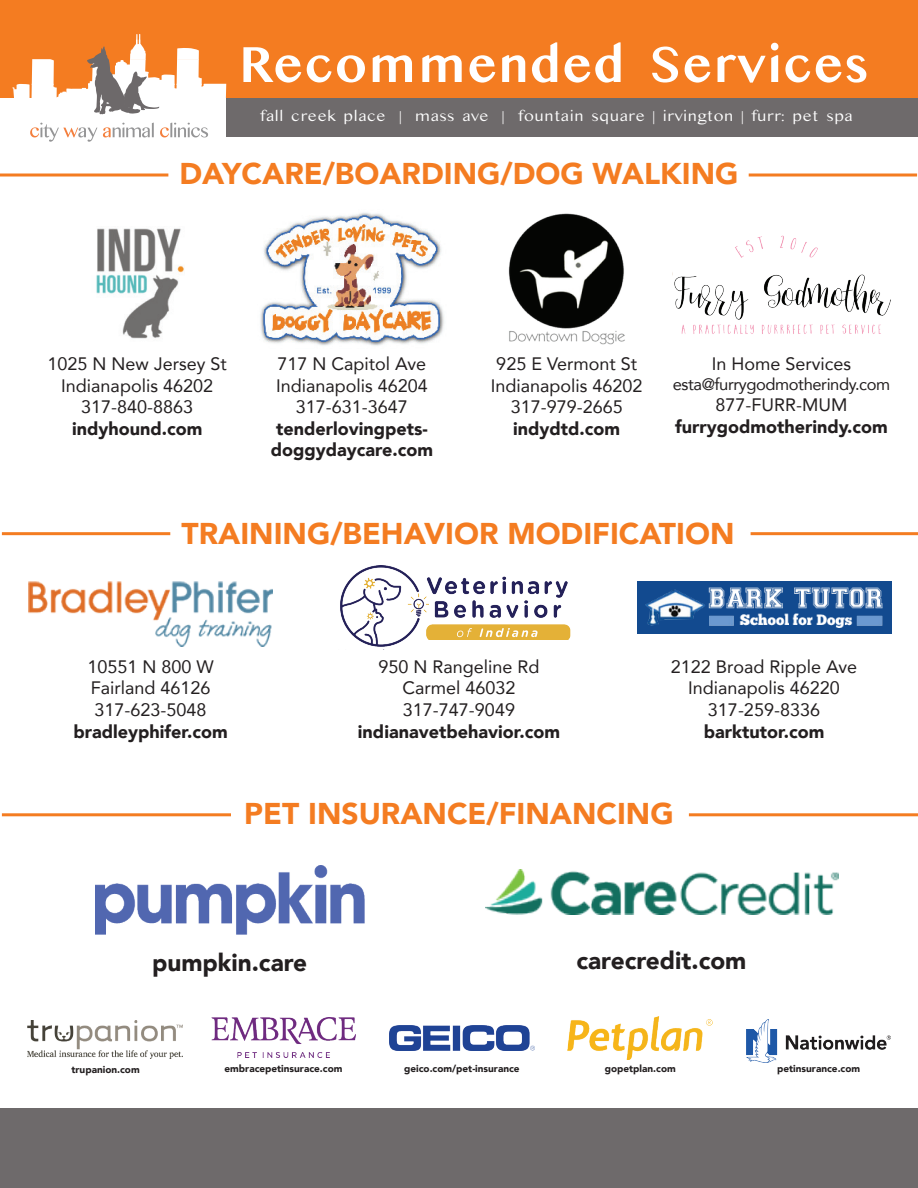
<style>
.page{position:relative;width:918px;height:1188px;background:#fff}
.page>*{position:absolute;margin:0;border:0;box-sizing:border-box;transform-origin:0 0}
.t1{font:700 52.5px "Kannada MN";color:#fff}
.t2{font:900 30px "Avenir";color:#f47c21}
.t3{font:900 24.3px "Avenir";color:#231f20}
.t4{font:18px/21.6px "Avenir";color:#231f20;text-align:center}
.t5{font:900 18px/21.6px "Avenir";color:#231f20}
.t6{font:16.5px "Avenir";letter-spacing:-.025em;color:#231f20}
.t7{font:15px "Kannada MN";color:#fff;scale:1.11 1}
.t8{font:900 10.05px "Avenir";color:#231f20}
</style>
<div class="page">
<div style="left:226px;top:97px;width:692px;height:40px;background:#6e6a6b"></div>
<div style="left:0;top:0;width:918px;height:97px;background:#f47c21"></div>
<svg style="left:13px;top:34px;width:213px;height:80px"></svg>
<svg style="left:30px;top:123px;width:67px;height:19px"></svg>
<svg style="left:103px;top:123px;width:51px;height:14px"></svg>
<svg style="left:160px;top:123px;width:48px;height:14px"></svg>
<img style="left:96px;top:228px;width:88px;height:111px">
<img style="left:260px;top:212px;width:184px;height:134px">
<img style="left:508px;top:213px;width:117px;height:132px">
<hr style="left:0;top:174px;width:168px;height:3px;background:#f47c21">
<hr style="left:749px;top:174px;width:168px;height:3px;background:#f47c21">
<img style="left:672px;top:235px;width:219px;height:99px">
<div style="left:671px;top:327px;width:8px;height:14px;background:#fff"></div>
<hr style="left:2px;top:532px;width:168px;height:3px;background:#f47c21">
<hr style="left:751px;top:532px;width:167px;height:3px;background:#f47c21">
<img style="left:28px;top:581px;width:245px;height:65px">
<div style="left:637px;top:581px;width:254px;height:53px;background:#124a8f"></div>
<img style="left:645px;top:588px;width:238px;height:40px">
<hr style="left:2px;top:813px;width:229px;height:3px;background:#f47c21">
<img style="left:211px;top:1018px;width:145px;height:40px">
<img style="left:390px;top:1025px;width:144px;height:25px">
<img style="left:746px;top:1020px;width:145px;height:43px">
<img style="left:568px;top:1016px;width:145px;height:43px">
<img style="left:486px;top:869px;width:352px;height:46px">
<hr style="left:689px;top:813px;width:229px;height:3px;background:#f47c21">
<div style="left:0;top:1108px;width:918px;height:80px;background:#6e6a6b"></div>
<img style="left:428px;top:576px;width:143px;height:63px">
<img style="left:340px;top:566px;width:88px;height:84px">
<img style="left:27px;top:1020px;width:156px;height:39px">
<img style="left:95px;top:866px;width:269px;height:68px">
<h1 class="t1" style="left:239px;top:33px;width:632px">Recommended Services</h1>
<p class="t7" style="left:260px;top:108px;width:536px">fall creek place | mass ave | fountain square | irvington | furr: pet spa</p>
<h2 class="t2" style="left:179px;top:148px;width:561px">DAYCARE/BOARDING/DOG WALKING</h2>
<p class="t4" style="left:48px;top:352px;width:181px">1025 N New Jersey St<br>Indianapolis 46202<br>317-840-8863</p>
<p class="t5" style="left:72px;top:417px;width:132px">indyhound.com</p>
<p class="t4" style="left:276px;top:352px;width:153px">717 N Capitol Ave<br>Indianapolis 46204<br>317-631-3647</p>
<p class="t5" style="left:271px;top:417px;width:164px">tenderlovingpets&shy;doggydaycare.com</p>
<p class="t4" style="left:491px;top:352px;width:153px">925 E Vermont St<br>Indianapolis 46202<br>317-979-2665</p>
<p class="t5" style="left:513px;top:417px;width:109px">indydtd.com</p>
<p class="t4" style="left:712px;top:352px;width:141px">In Home Services</p>
<p class="t6" style="left:673px;top:371px;width:219px">esta@furrygodmotherindy.com</p>
<p class="t4" style="left:715px;top:394px;width:134px">877-FURR-MUM</p>
<p class="t5" style="left:675px;top:416px;width:214px">furrygodmotherindy.com</p>
<h2 class="t2" style="left:182px;top:508px;width:554px">TRAINING/BEHAVIOR MODIFICATION</h2>
<p class="t4" style="left:87px;top:655px;width:128px;text-align:left">10551 N 800 W<br>Fairland 46126<br>317-623-5048</p>
<p class="t5" style="left:73px;top:720px;width:156px">bradleyphifer.com</p>
<p class="t4" style="left:378px;top:655px;width:163px">950 N Rangeline Rd<br>Carmel 46032<br>317-747-9049</p>
<p class="t5" style="left:358px;top:720px;width:204px">indianavetbehavior.com</p>
<p class="t4" style="left:671px;top:655px;width:188px">2122 Broad Ripple Ave<br>Indianapolis 46220<br>317-259-8336</p>
<p class="t5" style="left:704px;top:720px;width:122px">barktutor.com</p>
<h2 class="t2" style="left:244px;top:788px;width:431px">PET INSURANCE/FINANCING</h2>
<h3 class="t3" style="left:152px;top:941px;width:157px">pumpkin.care</h3>
<h3 class="t3" style="left:577px;top:940px;width:171px">carecredit.com</h3>
<p class="t8" style="left:72px;top:1061px;width:70px">trupanion.com</p>
<p class="t8" style="left:225px;top:1060px;width:119px">embracepetinsurace.com</p>
<p class="t8" style="left:404px;top:1060px;width:117px">geico.com/pet-insurance</p>
<p class="t8" style="left:605px;top:1060px;width:72px">gopetplan.com</p>
<p class="t8" style="left:777px;top:1060px;width:84px">petinsurance.com</p>
</div>
